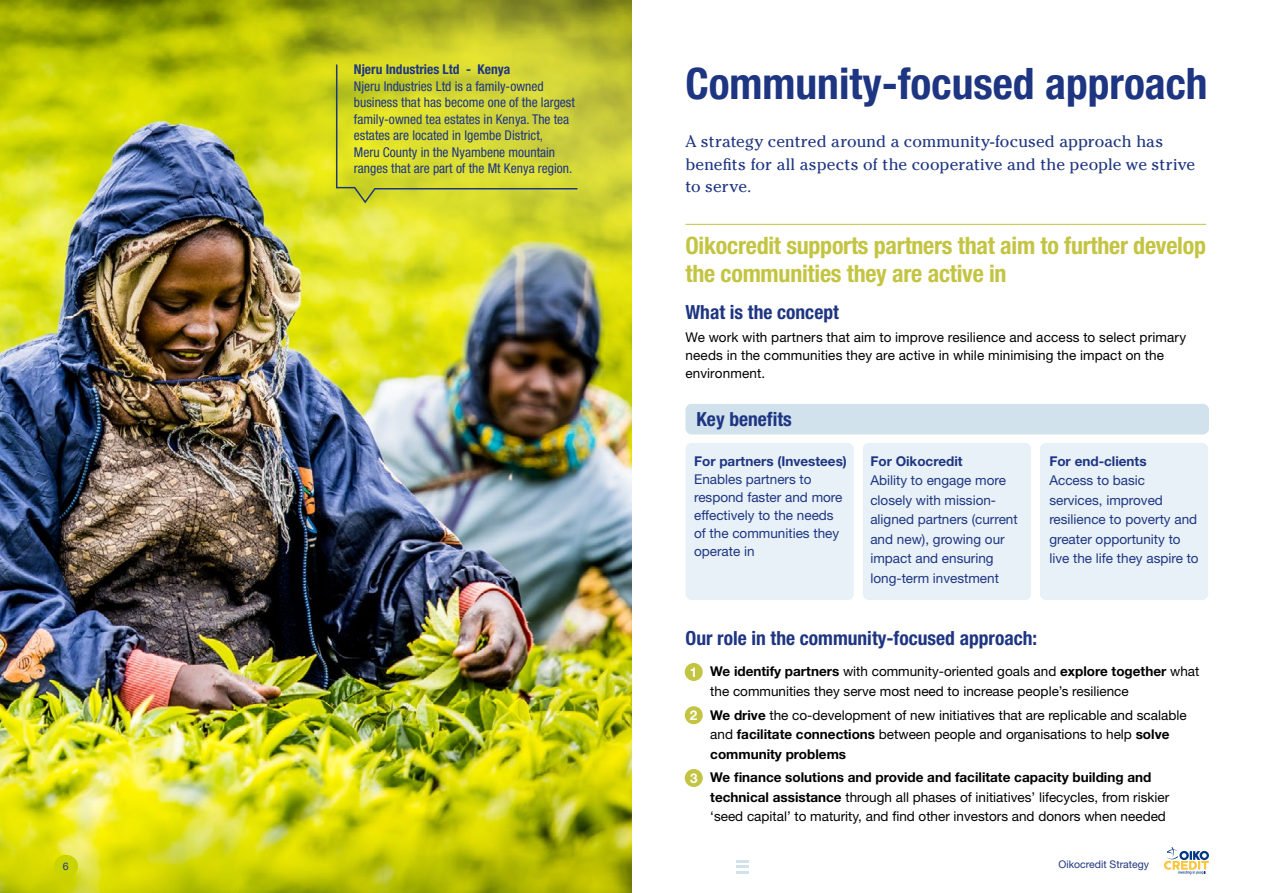
<style>
.page{position:relative;width:1263px;height:893px;background:#fff}
.page>*{position:absolute;margin:0;border:0;box-sizing:border-box;transform-origin:0 0}
.t1{font:700 condensed 43.5px "Helvetica Neue LT Std";color:#1e3582}
.t2{font:700 condensed 24px/28.5px "Helvetica Neue LT Std";letter-spacing:-.01em;color:#c4c443}
.t3{font:700 condensed 19.5px "Helvetica Neue LT Std";color:#1e3582}
.t4{font:16.5px/22.5px "Cheltenham Std";letter-spacing:.005em;color:#1f3682}
.t5{font:13.5px/19.5px "Helvetica Neue LT Std";color:#000}
.t6{font:13.5px/19.5px "Helvetica Neue LT Std";color:#1e3582}
.t7{font:condensed 13.5px/16.5px "Helvetica Neue LT Std";color:#1f3682}
.t8{font:700 13.5px "Helvetica Neue LT Std";color:#1e3582}
.t9{font:700 condensed 13.5px "Helvetica Neue LT Std";color:#1f3682}
.t10{font:10.5px "Helvetica Neue LT Std";color:#1f3682}
.s1{font-weight:700;color:#fff}
.s2{font-weight:700}
</style>
<div class="page">
<div style="left:685px;top:404px;width:524px;height:30px;background:#d1e2ed;border-radius:6px"></div>
<img style="left:0;top:0;width:631px;height:893px">
<hr style="left:685px;top:224px;width:521px;height:1px;background:#c4c443">
<div style="left:685px;top:663px;width:18px;height:18px;background:#c4c443;border-radius:50%"></div>
<div style="left:685px;top:706px;width:18px;height:18px;background:#c4c443;border-radius:50%"></div>
<div style="left:685px;top:769px;width:18px;height:18px;background:#c4c443;border-radius:50%"></div>
<div style="left:685px;top:443px;width:169px;height:157px;background:#e8f1f7;border-radius:6px"></div>
<div style="left:863px;top:443px;width:168px;height:157px;background:#e8f1f7;border-radius:6px"></div>
<div style="left:1040px;top:443px;width:168px;height:157px;background:#e8f1f7;border-radius:6px"></div>
<svg style="left:335px;top:63px;width:244px;height:142px;background:#d3d630"></svg>
<svg style="left:1164px;top:847px;width:45px;height:27px"></svg>
<div style="left:54px;top:855px;width:24px;height:22px;background:#c9d400;border-radius:50%"></div>
<svg style="left:736px;top:860px;width:12px;height:14px"></svg>
<p class="t9" style="left:354px;top:61px;width:158px">Njeru Industries Ltd - Kenya</p>
<p class="t7" style="left:354px;top:77px;width:222px">Njeru Industries Ltd is a family-owned business that has become one of the largest family-owned tea estates in Kenya. The tea estates are located in Igembe District,<br>Meru County in the Nyambene mountain ranges that are part of the Mt Kenya region.</p>
<h1 class="t1" style="left:685px;top:57px;width:524px">Community-focused approach</h1>
<p class="t4" style="left:685px;top:130px;width:511px">A strategy centred around a community-focused approach has benefits for all aspects of the cooperative and the people we strive to serve.</p>
<h2 class="t2" style="left:685px;top:231px;width:522px">Oikocredit supports partners that aim to further develop the communities they are active in</h2>
<h3 class="t3" style="left:685px;top:300px;width:155px">What is the concept</h3>
<p class="t5" style="left:685px;top:328px;width:502px;line-height:18px">We work with partners that aim to improve resilience and access to select primary needs in the communities they are active in while minimising the impact on the environment.</p>
<h3 class="t3" style="left:696px;top:407px;width:97px">Key benefits</h3>
<p class="t8" style="left:694px;top:453px;width:154px">For partners (Investees)</p>
<p class="t6" style="left:694px;top:470px;width:150px;line-height:18px">Enables partners to respond faster and more effectively to the needs of the communities they operate in</p>
<p class="t8" style="left:870px;top:453px;width:94px">For Oikocredit</p>
<p class="t6" style="left:870px;top:471px;width:149px">Ability to engage more closely with mission&shy;aligned partners (current and new), growing our impact and ensuring long-term investment</p>
<p class="t8" style="left:1049px;top:453px;width:99px">For end-clients</p>
<p class="t6" style="left:1049px;top:471px;width:151px">Access to basic services, improved resilience to poverty and greater opportunity to live the life they aspire to</p>
<h3 class="t3" style="left:685px;top:626px;width:353px">Our role in the community-focused approach:</h3>
<p class="t5" style="left:710px;top:662px;width:491px;text-indent:-20px"><span class="s1">1</span> <span class="s2">We identify partners</span> with community-oriented goals and <span class="s2">explore together</span> what the communities they serve most need to increase people’s resilience</p>
<p class="t5" style="left:710px;top:705px;width:478px;text-indent:-20px"><span class="s1">2</span> <span class="s2">We drive</span> the co-development of new initiatives that are replicable and scalable and <span class="s2">facilitate connections</span> between people and organisations to help <span class="s2">solve community problems</span></p>
<p class="t5" style="left:710px;top:768px;width:460px;text-indent:-20px"><span class="s1">3</span> <span class="s2">We finance solutions and provide and facilitate capacity building and technical assistance</span> through all phases of initiatives’ lifecycles, from riskier ‘seed capital’ to maturity, and find other investors and donors when needed</p>
<p class="t10" style="left:63px;top:859px;width:7px">6</p>
<p class="t10" style="left:1058px;top:858px;width:92px">Oikocredit Strategy</p>
</div>
